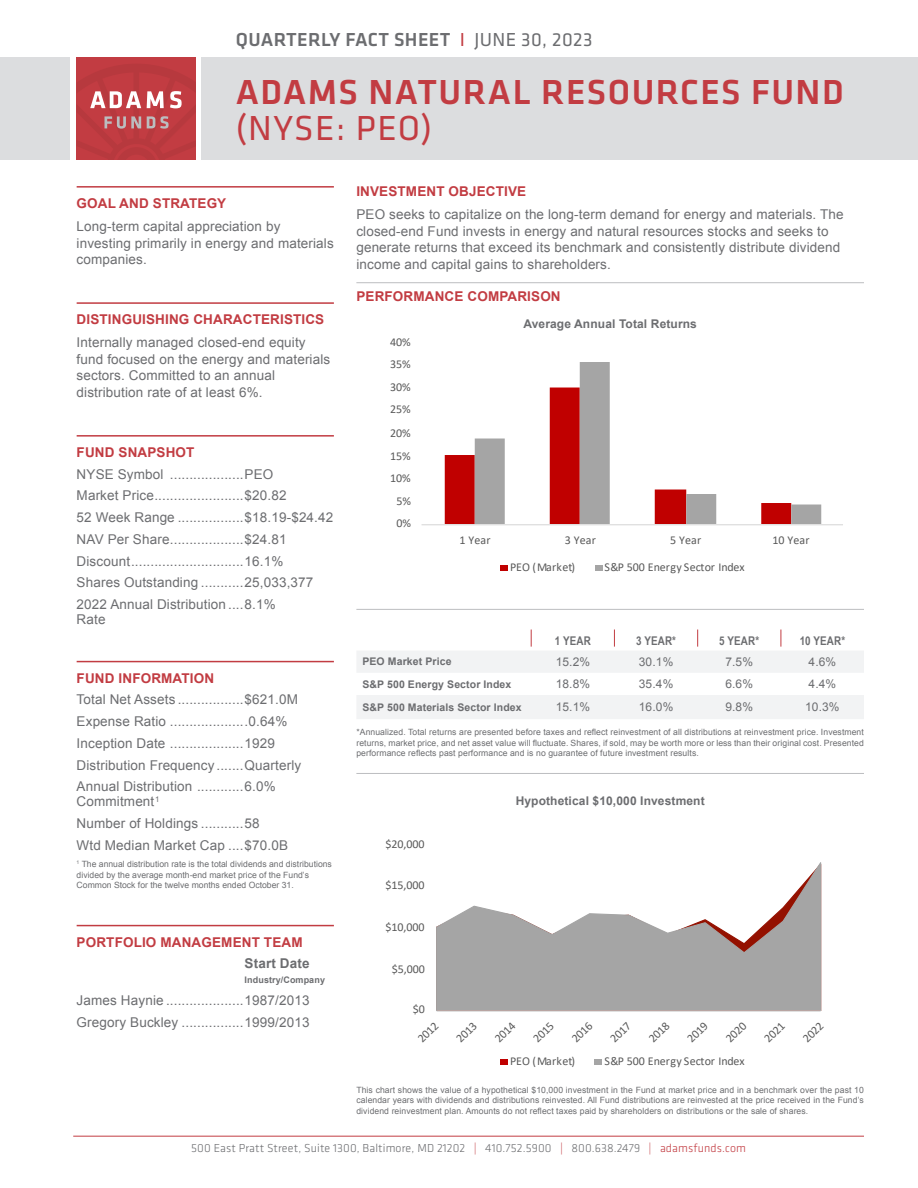
<style>
.page{position:relative;width:918px;height:1188px;background:#fff}
.page>*{position:absolute;margin:0;border:0;box-sizing:border-box;transform-origin:0 0}
.t1{font:500 36px/36px "Klavika";letter-spacing:.04em;color:#c23c42}
.t2{font:500 19.5px "Klavika";letter-spacing:.02em;color:#6c6d70}
.t3{font:15px "Calibri";letter-spacing:-.02em;color:#595959}
.t4{font:13.5px/16.5px "Arial";letter-spacing:.01em;color:#6c6d70}
.t5{font:700 13.5px "Arial";letter-spacing:.01em;color:#c23c42}
.t6{font:700 13.5px "Arial";letter-spacing:.01em;color:#6c6d70}
.t7{font:12px "Calibri";color:#595959}
.t8{font:300 12px "Klavika";letter-spacing:.01em;color:#6c6d70}
.t9{font:12px "Arial";letter-spacing:.01em;color:#6c6d70}
.t10{font:700 12px "Arial";letter-spacing:.01em;color:#6c6d70}
.t11{font:700 12px "Arial Narrow";letter-spacing:.01em;color:#6c6d70}
.t12{font:700 10.5px "Arial";letter-spacing:.01em;color:#6c6d70}
.t13{font:700 9px "Arial";letter-spacing:.01em;color:#6c6d70}
.t14{font:8.7px/10.5px "Arial";color:#6c6d70;text-align:justify}
.s1{font-weight:400;color:#c23c42}
.s2{font-weight:400}
.s3{color:#c23c42}
</style>
<div class="page">
<svg style="left:436px;top:862px;width:385px;height:148px"></svg>
<hr style="left:437px;top:1011px;width:384px;height:1px;background:#d9d9d9">
<div style="left:202px;top:57px;width:716px;height:103px;background:#dcdddf"></div>
<div style="left:0;top:57px;width:70px;height:103px;background:#dcdddf"></div>
<hr style="left:73px;top:1136px;width:791px;height:1px;background:#c23c42">
<hr style="left:77px;top:186px;width:257px;height:2px;background:#c23c42">
<hr style="left:77px;top:302px;width:257px;height:2px;background:#c23c42">
<hr style="left:77px;top:435px;width:257px;height:2px;background:#c23c42">
<hr style="left:77px;top:661px;width:257px;height:1px;background:#c23c42">
<hr style="left:77px;top:925px;width:257px;height:1px;background:#c23c42">
<svg style="left:357px;top:630px;width:507px;height:89px"></svg>
<hr style="left:356px;top:609px;width:508px;height:1px;background:#bcbdc0">
<hr style="left:356px;top:282px;width:508px;height:1px;background:#bcbdc0">
<hr style="left:356px;top:773px;width:508px;height:1px;background:#bcbdc0">
<div style="left:77px;top:57px;width:118px;height:103px;background:#c23c42"></div>
<svg style="left:77px;top:64px;width:118px;height:96px"></svg>
<div style="left:500px;top:1059px;width:8px;height:6px;background:#c00000"></div>
<div style="left:595px;top:1059px;width:7px;height:6px;background:#a5a5a5"></div>
<svg style="left:445px;top:438px;width:30px;height:86px;fill:#c00000"></svg>
<svg style="left:475px;top:362px;width:346px;height:162px"></svg>
<hr style="left:422px;top:524px;width:421px;height:1px;background:#d9d9d9">
<div style="left:500px;top:565px;width:8px;height:6px;background:#c00000"></div>
<div style="left:595px;top:565px;width:7px;height:6px;background:#a5a5a5"></div>
<p class="t2" style="left:236px;top:26px;width:358px">QUARTERLY FACT SHEET <span class="s1">I</span> <span class="s2">JUNE 30, 2023</span></p>
<p class="t1" style="left:236px;top:73px;width:609px">ADAMS NATURAL RESOURCES FUND <span class="s2">(NYSE: PEO)</span></p>
<p class="t5" style="left:77px;top:194px;width:151px">GOAL AND STRATEGY</p>
<p class="t4" style="left:77px;top:218px;width:259px">Long-term capital appreciation by investing primarily in energy and materials companies.</p>
<p class="t5" style="left:77px;top:310px;width:249px">DISTINGUISHING CHARACTERISTICS</p>
<p class="t4" style="left:77px;top:334px;width:255px">Internally managed closed-end equity fund focused on the energy and materials sectors. Committed to an annual distribution rate of at least 6%.</p>
<p class="t5" style="left:77px;top:443px;width:119px">FUND SNAPSHOT</p>
<p class="t4" style="left:77px;top:466px;width:198px">NYSE Symbol ...................PEO</p>
<p class="t4" style="left:77px;top:487px;width:211px">Market Price.......................$20.82</p>
<p class="t4" style="left:77px;top:509px;width:258px">52 Week Range .................$18.19-$24.42</p>
<p class="t4" style="left:77px;top:531px;width:211px">NAV Per Share...................$24.81</p>
<p class="t4" style="left:77px;top:553px;width:208px">Discount.............................16.1%</p>
<p class="t4" style="left:77px;top:574px;width:238px">Shares Outstanding ...........25,033,377</p>
<p class="t4" style="left:77px;top:597px;width:201px;line-height:15px">2022 Annual Distribution ....8.1%<br>Rate</p>
<p class="t5" style="left:77px;top:669px;width:139px">FUND INFORMATION</p>
<p class="t4" style="left:77px;top:691px;width:223px">Total Net Assets .................$621.0M</p>
<p class="t4" style="left:77px;top:713px;width:212px">Expense Ratio ....................0.64%</p>
<p class="t4" style="left:77px;top:735px;width:200px">Inception Date ...................1929</p>
<p class="t4" style="left:77px;top:757px;width:226px">Distribution Frequency .......Quarterly</p>
<p class="t4" style="left:77px;top:779px;width:201px;line-height:15px">Annual Distribution ............6.0%<br>Commitment<sup>1</sup></p>
<p class="t4" style="left:77px;top:815px;width:185px">Number of Holdings ...........58</p>
<p class="t4" style="left:77px;top:837px;width:213px">Wtd Median Market Cap ....$70.0B</p>
<p class="t14" style="left:77px;top:859px;width:257px;text-align:left"><sup>1</sup> The annual distribution rate is the total dividends and distributions divided by the average month-end market price of the Fund’s<br>Common Stock for the twelve months ended October 31.</p>
<p class="t5" style="left:77px;top:933px;width:227px">PORTFOLIO MANAGEMENT TEAM</p>
<p class="t6" style="left:245px;top:955px;width:66px">Start Date</p>
<p class="t13" style="left:245px;top:974px;width:82px">Industry/Company</p>
<p class="t4" style="left:77px;top:992px;width:234px">James Haynie ....................1987/2013</p>
<p class="t4" style="left:77px;top:1014px;width:234px">Gregory Buckley ................1999/2013</p>
<p class="t5" style="left:356px;top:182px;width:171px">INVESTMENT OBJECTIVE</p>
<p class="t4" style="left:356px;top:206px;width:489px">PEO seeks to capitalize on the long-term demand for energy and materials. The closed-end Fund invests in energy and natural resources stocks and seeks to generate returns that exceed its benchmark and consistently distribute dividend income and capital gains to shareholders.</p>
<p class="t5" style="left:356px;top:288px;width:206px">PERFORMANCE COMPARISON</p>
<p class="t10" style="left:523px;top:316px;width:175px">Average Annual Total Returns</p>
<p class="t7" style="left:390px;top:333px;width:22px">40%</p>
<p class="t7" style="left:390px;top:356px;width:22px">35%</p>
<p class="t7" style="left:390px;top:378px;width:22px">30%</p>
<p class="t7" style="left:390px;top:401px;width:22px">25%</p>
<p class="t7" style="left:390px;top:425px;width:22px">20%</p>
<p class="t7" style="left:390px;top:447px;width:22px">15%</p>
<p class="t7" style="left:390px;top:470px;width:22px">10%</p>
<p class="t7" style="left:396px;top:492px;width:16px">5%</p>
<p class="t7" style="left:396px;top:515px;width:16px">0%</p>
<p class="t7" style="left:460px;top:531px;width:33px">1 Year</p>
<p class="t7" style="left:565px;top:531px;width:33px">3 Year</p>
<p class="t7" style="left:670px;top:531px;width:33px">5 Year</p>
<p class="t7" style="left:773px;top:531px;width:39px">10 Year</p>
<p class="t7" style="left:510px;top:558px;width:67px">PEO (Market)</p>
<p class="t7" style="left:604px;top:558px;width:142px">S&amp;P 500 Energy Sector Index</p>
<p class="t11" style="left:555px;top:631px;width:37px">1 YEAR</p>
<p class="t11" style="left:636px;top:631px;width:41px">3 YEAR*</p>
<p class="t11" style="left:719px;top:631px;width:41px">5 YEAR*</p>
<p class="t11" style="left:800px;top:631px;width:47px">10 YEAR*</p>
<p class="t12" style="left:362px;top:655px;width:91px">PEO Market Price</p>
<p class="t9" style="left:556px;top:654px;width:36px">15.2%</p>
<p class="t9" style="left:639px;top:654px;width:36px">30.1%</p>
<p class="t9" style="left:725px;top:654px;width:29px">7.5%</p>
<p class="t9" style="left:809px;top:654px;width:29px">4.6%</p>
<p class="t12" style="left:362px;top:677px;width:151px">S&amp;P 500 Energy Sector Index</p>
<p class="t9" style="left:556px;top:676px;width:36px">18.8%</p>
<p class="t9" style="left:639px;top:676px;width:36px">35.4%</p>
<p class="t9" style="left:725px;top:676px;width:29px">6.6%</p>
<p class="t9" style="left:809px;top:676px;width:29px">4.4%</p>
<p class="t12" style="left:362px;top:700px;width:161px">S&amp;P 500 Materials Sector Index</p>
<p class="t9" style="left:556px;top:699px;width:36px">15.1%</p>
<p class="t9" style="left:639px;top:699px;width:36px">16.0%</p>
<p class="t9" style="left:725px;top:699px;width:29px">9.8%</p>
<p class="t9" style="left:805px;top:699px;width:36px">10.3%</p>
<p class="t14" style="left:356px;top:727px;width:509px">*Annualized. Total returns are presented before taxes and reflect reinvestment of all distributions at reinvestment price. Investment returns, market price, and net asset value will fluctuate. Shares, if sold, may be worth more or less than their original cost. Presented performance reflects past performance and is no guarantee of future investment results.</p>
<p class="t7" style="left:390px;top:828px;width:22px">70%</p>
<p class="t7" style="left:386px;top:836px;width:41px">$20,000</p>
<p class="t7" style="left:386px;top:877px;width:41px">$15,000</p>
<p class="t7" style="left:390px;top:879px;width:22px">50%</p>
<p class="t7" style="left:386px;top:919px;width:41px">$10,000</p>
<p class="t7" style="left:390px;top:958px;width:22px">20%</p>
<p class="t7" style="left:392px;top:961px;width:35px">$5,000</p>
<p class="t7" style="left:413px;top:1001px;width:14px">$0</p>
<p class="t3" style="left:511px;top:790px;width:197px">Hypothetical $10,000 Investment</p>
<p class="t10" style="left:516px;top:793px;width:191px">Hypothetical $10,000 Investment</p>
<p class="t7" style="left:414px;top:1035px;width:26px;rotate:-45deg">2012</p>
<p class="t7" style="left:452px;top:1035px;width:26px;rotate:-45deg">2013</p>
<p class="t7" style="left:491px;top:1035px;width:26px;rotate:-45deg">2014</p>
<p class="t7" style="left:529px;top:1035px;width:26px;rotate:-45deg">2015</p>
<p class="t7" style="left:568px;top:1035px;width:26px;rotate:-45deg">2016</p>
<p class="t7" style="left:606px;top:1035px;width:26px;rotate:-45deg">2017</p>
<p class="t7" style="left:645px;top:1035px;width:26px;rotate:-45deg">2018</p>
<p class="t7" style="left:683px;top:1035px;width:26px;rotate:-45deg">2019</p>
<p class="t7" style="left:722px;top:1035px;width:26px;rotate:-45deg">2020</p>
<p class="t7" style="left:760px;top:1035px;width:26px;rotate:-45deg">2021</p>
<p class="t7" style="left:799px;top:1035px;width:26px;rotate:-45deg">2022</p>
<p class="t7" style="left:562px;top:1026px;width:36px">3 Years</p>
<p class="t7" style="left:668px;top:1026px;width:36px">5 Years</p>
<p class="t7" style="left:770px;top:1026px;width:42px">10 Years</p>
<p class="t7" style="left:510px;top:1053px;width:67px">PEO (Market)</p>
<p class="t7" style="left:604px;top:1053px;width:142px">S&amp;P 500 Energy Sector Index</p>
<p class="t7" style="left:509px;top:1046px;width:67px">PEO (Market)</p>
<p class="t7" style="left:602px;top:1046px;width:121px">S&amp;P Energy Sector Index</p>
<p class="t14" style="left:356px;top:1085px;width:509px">This chart shows the value of a hypothetical $10,000 investment in the Fund at market price and in a benchmark over the past 10 calendar years with dividends and distributions reinvested. All Fund distributions are reinvested at the price received in the Fund’s dividend reinvestment plan. Amounts do not reflect taxes paid by shareholders on distributions or the sale of shares.</p>
<p class="t8" style="left:191px;top:1141px;width:556px">500 East Pratt Street, Suite 1300, Baltimore, MD 21202 <span class="s3">|</span> 410.752.5900 <span class="s3">|</span> 800.638.2479 <span class="s3">| adamsfunds.com</span></p>
</div>
